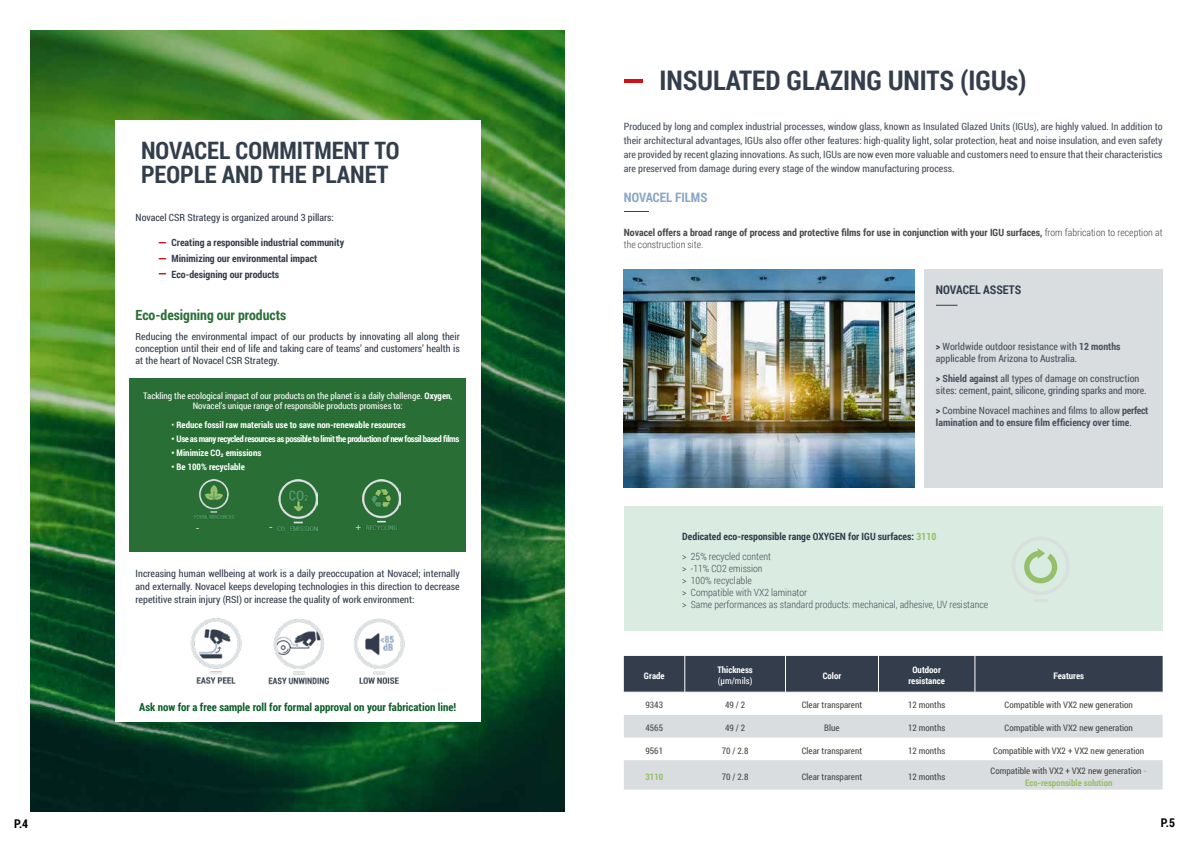
<style>
.page{position:relative;width:1191px;height:842px;background:#fff}
.page>*{position:absolute;margin:0;border:0;box-sizing:border-box;transform-origin:0 0}
.t1{font:700 27px "Roboto Condensed";color:#333d4c}
.t2{font:700 24px/24px "Roboto Condensed";color:#333e4c}
.t3{font:700 14px "Roboto Condensed";color:#296e35}
.t4{font:700 13px "Roboto Condensed";color:#8aa5c5}
.t5{font:700 12px "Roboto Condensed";color:#333e4c}
.t6{font:700 12px "Roboto Condensed";color:#000}
.t7{font:12px "Minion Pro";color:#fff}
.t8{font:700 11px "Roboto Condensed";color:#0c5c29}
.t9{font:10px/14px "Roboto Condensed";color:#4b515f}
.t10{font:10px/12px "Roboto Condensed";color:#343e4c;text-align:justify}
.t11{font:700 10px/12px "Roboto Condensed";color:#4a4a49}
.t12{font:300 10px/12px "Roboto Condensed";color:#4b515f}
.t13{font:700 10px/16px "Roboto Condensed";color:#343e4c}
.t14{font:700 10px/12px "Roboto Condensed";color:#4b515f}
.t15{font:700 10px/20px "Roboto Condensed";color:#333d4c}
.t16{font:700 10px "Roboto Condensed";color:#d11116}
.t17{font:10px "Minion Pro";color:#fff}
.t18{font:9px/12px "Roboto Condensed";color:#4a4a49;text-align:center}
.t19{font:700 9px/11px "Roboto Condensed";color:#fff;text-align:center}
.t20{font:9px/10.8px "Roboto Condensed";color:#fff;text-align:center}
.t21{font:700 9px "Roboto Condensed";letter-spacing:-.05em;color:#fff}
.t22{font:700 9px "Roboto Condensed";color:#96bf69}
.s1{font-weight:700}
.s2{font-weight:400}
.s3{font-weight:300}
.s4{font-weight:700;color:#333d4c}
.s5{color:#333d4c}
.s6{color:#96bf69}
.s7{font-weight:300;color:#4b515f}
.s8{font-weight:700;color:#96bf69}
</style>
<div class="page">
<div style="left:624px;top:507px;width:538px;height:124px;background:#daebe1"></div>
<div style="left:624px;top:656px;width:538px;height:36px;background:#333d4c"></div>
<svg style="left:624px;top:715px;width:538px;height:75px;fill:#d9dde0"></svg>
<hr style="left:684px;top:656px;width:1px;height:36px;background:#fff">
<hr style="left:785px;top:656px;width:1px;height:36px;background:#fff">
<hr style="left:878px;top:656px;width:1px;height:36px;background:#fff">
<hr style="left:974px;top:656px;width:1px;height:36px;background:#fff">
<img style="left:624px;top:269px;width:290px;height:218px">
<div style="left:924px;top:269px;width:238px;height:218px;background:#d9dde0"></div>
<img style="left:31px;top:31px;width:533px;height:780px">
<div style="left:115px;top:120px;width:365px;height:602px;background:#fff"></div>
<div style="left:130px;top:378px;width:336px;height:173px;background:#296e35"></div>
<img style="left:190px;top:618px;width:52px;height:65px">
<img style="left:268px;top:619px;width:61px;height:65px">
<img style="left:354px;top:618px;width:51px;height:65px">
<img style="left:277px;top:480px;width:40px;height:51px">
<img style="left:362px;top:480px;width:38px;height:51px">
<img style="left:195px;top:480px;width:38px;height:39px">
<svg style="left:936px;top:305px;width:21px;height:1px"></svg>
<svg style="left:1012px;top:537px;width:57px;height:64px"></svg>
<hr style="left:624px;top:80px;width:18px;height:3px;background:#d11116">
<svg style="left:624px;top:211px;width:24px;height:1px"></svg>
<h2 class="t2" style="left:141px;top:138px;width:260px">NOVACEL COMMITMENT TO<br>PEOPLE AND THE PLANET</h2>
<p class="t10" style="left:136px;top:211px;width:200px">Novacel CSR Strategy is organized around 3 pillars:</p>
<p class="t13" style="left:172px;top:234px;width:174px">Creating a responsible industrial community<br>Minimizing our environmental impact<br>Eco-designing our products</p>
<h3 class="t3" style="left:136px;top:305px;width:152px">Eco-designing our products</h3>
<p class="t10" style="left:136px;top:330px;width:326px">Reducing the environmental impact of our products by innovating all along their conception until their end of life and taking care of teams’ and customers’ health is at the heart of Novacel CSR Strategy.</p>
<p class="t20" style="left:143px;top:390px;width:310px">Tackling the ecological impact of our products on the planet is a daily challenge. <span class="s1">Oxygen</span>,<br>Novacel’s unique range of responsible products promises to:</p>
<p class="t19" style="left:172px;top:419px;width:235px"><span class="s2">•</span> Reduce fossil raw materials use to save non-renewable resources</p>
<p class="t21" style="left:172px;top:433px;width:289px">• Use as many recycled resources as possible to limit the production of new fossil based films</p>
<p class="t19" style="left:172px;top:447px;width:91px">• Minimize CO² emissions</p>
<p class="t19" style="left:172px;top:461px;width:75px">• Be 100% recyclable</p>
<p class="t16" style="left:156px;top:244px;width:4px;rotate:-90deg">I</p>
<p class="t16" style="left:156px;top:260px;width:4px;rotate:-90deg">I</p>
<p class="t16" style="left:156px;top:275px;width:4px;rotate:-90deg">I</p>
<p class="t7" style="left:196px;top:519px;width:6px">-</p>
<p class="t7" style="left:269px;top:518px;width:6px">-</p>
<p class="t17" style="left:355px;top:520px;width:7px">+</p>
<p class="t10" style="left:136px;top:566px;width:326px;line-height:13px">Increasing human wellbeing at work is a daily preoccupation at Novacel; internally and externally. Novacel keeps developing technologies in this direction to decrease repetitive strain injury (RSI) or increase the quality of work environment:</p>
<p class="t8" style="left:139px;top:700px;width:318px">Ask now for a free sample roll for formal approval on your fabrication line!</p>
<h1 class="t1" style="left:659px;top:62px;width:369px">INSULATED GLAZING UNITS (IGUs)</h1>
<p class="t9" style="left:624px;top:119px;width:540px;text-align:justify">Produced by long and complex industrial processes, window glass, known as Insulated Glazed Units (IGUs), are highly valued. In addition to their architectural advantages, IGUs also offer other features: high-quality light, solar protection, heat and noise insulation, and even safety are provided by recent glazing innovations. As such, IGUs are now even more valuable and customers need to ensure that their characteristics are preserved from damage during every stage of the window manufacturing process.</p>
<h3 class="t4" style="left:624px;top:188px;width:85px">NOVACEL FILMS</h3>
<p class="t11" style="left:624px;top:226px;width:540px">Novacel offers a broad range of process and protective films for use in conjunction with your IGU surfaces, <span class="s3">from fabrication to reception at the construction site.</span></p>
<p class="t5" style="left:936px;top:281px;width:87px">NOVACEL ASSETS</p>
<p class="t9" style="left:936px;top:340px;width:186px;line-height:12px"><span class="s4">&gt;</span> Worldwide outdoor resistance with <span class="s1">12 months </span>applicable from Arizona to Australia.</p>
<p class="t9" style="left:936px;top:372px;width:212px;line-height:12px"><span class="s4">&gt;</span> <span class="s1">Shield against</span> all types of damage on construction sites: cement, paint, silicone, grinding sparks and more.</p>
<p class="t14" style="left:936px;top:404px;width:214px"><span class="s5">&gt;</span> <span class="s2">Combine Novacel machines and films to allow</span> perfect lamination and to ensure film efficiency over time<span class="s2">.</span></p>
<p class="t15" style="left:682px;top:526px;width:255px">Dedicated eco-responsible range OXYGEN for IGU surfaces: <span class="s6">3110 </span><span class="s3">&gt;</span> <span class="s7">25% recycled content</span></p>
<p class="t12" style="left:682px;top:562px;width:307px"><span class="s5">&gt;</span> -11% CO2 emission<br><span class="s5">&gt;</span> 100% recyclable<br><span class="s5">&gt;</span> Compatible with VX2 laminator<br><span class="s5">&gt;</span> Same performances as standard products: mechanical, adhesive, UV resistance</p>
<p class="t19" style="left:644px;top:670px;width:22px">Grade</p>
<p class="t19" style="left:717px;top:664px;width:37px">Thickness</p>
<p class="t20" style="left:718px;top:675px;width:36px">(μm/mils)</p>
<p class="t19" style="left:822px;top:670px;width:20px">Color</p>
<p class="t19" style="left:908px;top:664px;width:38px">Outdoor resistance</p>
<p class="t19" style="left:1053px;top:670px;width:32px">Features</p>
<p class="t18" style="left:645px;top:699px;width:19px">9343</p>
<p class="t18" style="left:725px;top:699px;width:22px">49 / 2</p>
<p class="t18" style="left:802px;top:699px;width:62px">Clear transparent</p>
<p class="t18" style="left:908px;top:699px;width:39px">12 months</p>
<p class="t18" style="left:1004px;top:699px;width:130px">Compatible with VX2 new generation</p>
<p class="t18" style="left:645px;top:721px;width:19px">4565</p>
<p class="t18" style="left:725px;top:721px;width:22px">49 / 2</p>
<p class="t18" style="left:824px;top:721px;width:17px">Blue</p>
<p class="t18" style="left:908px;top:721px;width:39px">12 months</p>
<p class="t18" style="left:1004px;top:721px;width:130px">Compatible with VX2 new generation</p>
<p class="t18" style="left:645px;top:744px;width:19px">9561</p>
<p class="t18" style="left:722px;top:744px;width:28px">70 / 2.8</p>
<p class="t18" style="left:802px;top:744px;width:62px">Clear transparent</p>
<p class="t18" style="left:908px;top:744px;width:39px">12 months</p>
<p class="t18" style="left:993px;top:744px;width:152px">Compatible with VX2 + VX2 new generation</p>
<p class="t22" style="left:645px;top:770px;width:19px">3110</p>
<p class="t18" style="left:721px;top:770px;width:28px">70 / 2.8</p>
<p class="t18" style="left:801px;top:770px;width:62px">Clear transparent</p>
<p class="t18" style="left:908px;top:770px;width:39px">12 months</p>
<p class="t18" style="left:990px;top:764px;width:158px">Compatible with VX2 + VX2 new generation <span class="s8">-<br>Eco-responsible solution</span></p>
<p class="t6" style="left:14px;top:815px;width:16px">P.4</p>
<p class="t6" style="left:1161px;top:814px;width:16px">P.5</p>
</div>
